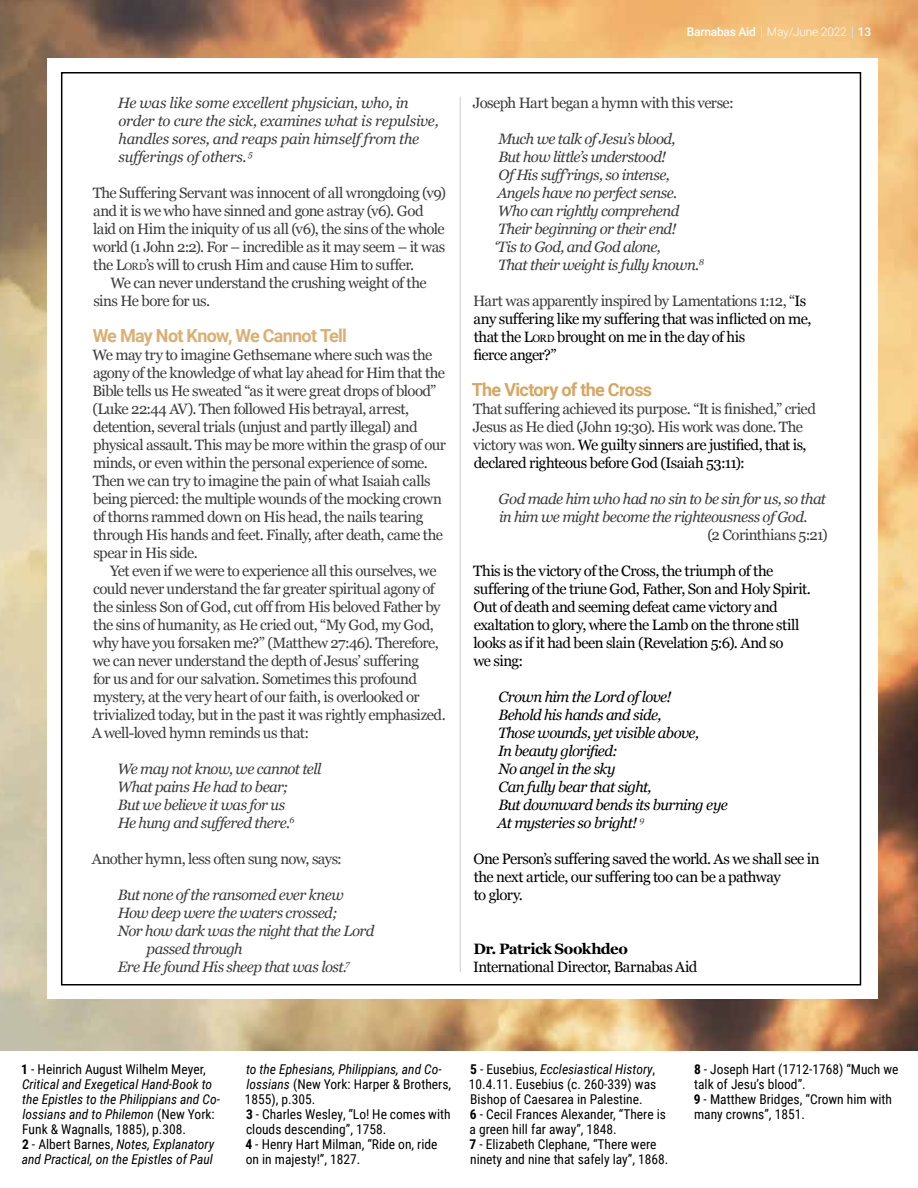
<style>
.page{position:relative;width:918px;height:1188px;background:#fff}
.page>*{position:absolute;margin:0;border:0;box-sizing:border-box;transform-origin:0 0}
.t1{font:700 18px "Roboto";letter-spacing:-.04em;color:#dbaf72}
.t2{font:700 18px "Roboto";letter-spacing:-.04em;color:#d7a762}
.t3{font:15px/18px "Georgia";letter-spacing:-.035em;color:#3c3c3b}
.t4{font:italic 15px/18px "Georgia";letter-spacing:-.04em;color:#3c3c3b}
.t5{font:15px/18px "Georgia";letter-spacing:-.035em;color:#000}
.t6{font:italic 15px/18px "Georgia";letter-spacing:-.04em;color:#000}
.t7{font:italic 15px/18px "Georgia";letter-spacing:-.02em;color:#3c3c3b}
.t8{font:700 15px "Georgia";letter-spacing:-.03em;color:#000}
.t9{font:13.5px/15px "Roboto Condensed";color:#000}
.t10{font:italic 13.5px/15px "Roboto Condensed";color:#000}
.t11{font:500 12px "Roboto";letter-spacing:-.02em;color:#fff}
.s1{font-size:10.5px}
.s2{font-style:inherit}
.s3{font-weight:300}
.s4{color:#3c3c3b}
.s5{color:#000}
.s6{font-weight:700;font-style:normal}
.s7{font-style:normal}
.s8{font-style:italic}
.s9{font-weight:700}
</style>
<div class="page">
<img style="left:0;top:0;width:918px;height:1051px">
<div style="left:47px;top:58px;width:830px;height:941px;background:#fff"></div>
<hr style="left:460px;top:97px;width:1px;height:875px;background:#dadada">
<p class="t7" style="left:118px;top:93px;width:322px">He was like some excellent physician, who, in order to cure the sick, examines what is repulsive, handles sores, and reaps pain himself from the sufferings of others. <sup>5</sup></p>
<p class="t3" style="left:93px;top:183px;width:355px">The Suffering Servant was innocent of all wrongdoing (v9) and it is we who have sinned and gone astray (v6). God laid on Him the iniquity of us all (v6), the sins of the whole world (1 John 2:2). For – incredible as it may seem – it was the L<span class="s1">ORD</span><span class="s2">’</span>s will to crush Him and cause Him to suffer.</p>
<p class="t3" style="left:93px;top:273px;width:335px;text-indent:17px">We can never understand the crushing weight of the sins He bore for us.</p>
<p class="t1" style="left:93px;top:323px;width:256px">We May Not Know, We Cannot Tell</p>
<p class="t3" style="left:92px;top:345px;width:355px">We may try to imagine Gethsemane where such was the agony of the knowledge of what lay ahead for Him that the Bible tells us He sweated “as it were great drops of blood” (Luke 22:44 AV). Then followed His betrayal, arrest, detention, several trials (unjust and partly illegal) and physical assault. This may be more within the grasp of our minds, or even within the personal experience of some.<br>Then we can try to imagine the pain of what Isaiah calls being pierced: the multiple wounds of the mocking crown of thorns rammed down on His head, the nails tearing through His hands and feet. Finally, after death, came the spear in His side.</p>
<p class="t3" style="left:92px;top:561px;width:356px;text-indent:18px">Yet even if we were to experience all this ourselves, we could never understand the far greater spiritual agony of the sinless Son of God, cut off from His beloved Father by the sins of humanity, as He cried out, “My God, my God, why have you forsaken me?” (Matthew 27:46). Therefore, we can never understand the depth of Jesus’ suffering<br>for us and for our salvation. Sometimes this profound mystery, at the very heart of our faith, is overlooked or trivialized today, but in the past it was rightly emphasized.<br>A well-loved hymn reminds us that:</p>
<p class="t4" style="left:117px;top:759px;width:205px">We may not know, we cannot tell<br>What pains He had to bear;<br>But we believe it was for us<br>He hung and suffered there.<sup>6</sup></p>
<p class="t3" style="left:92px;top:849px;width:252px">Another hymn, less often sung now, says:</p>
<p class="t4" style="left:118px;top:885px;width:227px">But none of the ransomed ever knew</p>
<p class="t4" style="left:118px;top:903px;width:221px">How deep were the waters crossed;</p>
<p class="t4" style="left:118px;top:921px;width:258px">Nor how dark was the night that the Lord</p>
<p class="t4" style="left:147px;top:939px;width:98px">passed through</p>
<p class="t4" style="left:118px;top:957px;width:234px">Ere He found His sheep that was lost.<sup>7</sup></p>
<p class="t11" style="left:687px;top:23px;width:186px">Barnabas Aid <span class="s3">May/June 2022</span> 13</p>
<p class="t3" style="left:473px;top:93px;width:262px">Joseph Hart began a hymn with this verse:</p>
<p class="t4" style="left:495px;top:129px;width:211px">Much we talk of Jesu’s blood,<br>But how little’s understood!<br>Of His suff’rings, so intense,<br>Angels have no perfect sense.<br>Who can rightly comprehend<br>Their beginning or their end!<br>‘Tis to God, and God alone,<br>That their weight is fully known.<sup>8</sup></p>
<p class="t5" style="left:473px;top:291px;width:340px"><span class="s4">Hart was apparently inspired by Lamentations 1:12, “</span>Is any suffering like my suffering that was inflicted on me, that the <span class="s2">L</span><span class="s1">ORD</span> brought on me in the day of his<br>fierce anger?”</p>
<p class="t2" style="left:472px;top:377px;width:182px">The Victory of the Cross</p>
<p class="t3" style="left:473px;top:399px;width:345px">That suffering achieved its purpose. “It is finished,” cried Jesus as He died (John 19:30). His work was done. The victory was won. <span class="s5">We guilty sinners are justified, that is, declared righteous before God (Isaiah 53:11):</span></p>
<p class="t4" style="left:499px;top:489px;width:329px">God made him who had no sin to be sin for us, so that in him we might become the righteousness of God.</p>
<p class="t3" style="left:707px;top:525px;width:122px">(2 Corinthians 5:21)</p>
<p class="t5" style="left:473px;top:561px;width:339px">This is the victory of the Cross, the triumph of the suffering of the triune God, Father, Son and Holy Spirit.<br>Out of death and seeming defeat came victory and exaltation to glory, where the Lamb on the throne still looks as if it had been slain (Revelation 5:6). And so<br>we sing:</p>
<p class="t6" style="left:497px;top:687px;width:232px">Crown him the Lord of love!<br>Behold his hands and side,<br>Those wounds, yet visible above,<br>In beauty glorified:<br>No angel in the sky<br>Can fully bear that sight,<br>But downward bends its burning eye<br>At mysteries so bright! <sup>9</sup></p>
<p class="t5" style="left:473px;top:849px;width:348px">One Person’s suffering saved the world. As we shall see in the next article, our suffering too can be a pathway<br>to glory.</p>
<p class="t8" style="left:473px;top:938px;width:156px">Dr. Patrick Sookhdeo</p>
<p class="t5" style="left:473px;top:957px;width:226px">International Director, Barnabas Aid</p>
<p class="t10" style="left:21px;top:1061px;width:200px"><span class="s6">1</span> <span class="s7">- Heinrich August Wilhelm Meyer, </span>Critical and Exegetical Hand-Book to the Epistles to the Philippians and Co&shy;lossians and to Philemon <span class="s7">(New York:<br>Funk &amp; Wagnalls, 1885), p.308.<br></span><span class="s6">2</span> <span class="s7">- Albert Barnes,</span> Notes, Explanatory and Practical, on the Epistles of Paul</p>
<p class="t9" style="left:245px;top:1061px;width:208px"><span class="s8">to the Ephesians, Philippians, and Co&shy;lossians</span> (New York: Harper &amp; Brothers,<br>1855), p.305.<br><span class="s9">3</span> - Charles Wesley, “Lo! He comes with clouds descending”, 1758.<br><span class="s9">4</span> - Henry Hart Milman, “Ride on, ride on in majesty!”, 1827.</p>
<p class="t9" style="left:469px;top:1061px;width:201px"><span class="s9">5</span> - Eusebius, <span class="s8">Ecclesiastical History</span>, 10.4.11. Eusebius (c. 260-339) was Bishop of Caesarea in Palestine.<br><span class="s9">6</span> - Cecil Frances Alexander, “There is a green hill far away”, 1848.<br><span class="s9">7</span> - Elizabeth Clephane, “There were ninety and nine that safely lay”, 1868.</p>
<p class="t9" style="left:694px;top:1061px;width:206px"><span class="s9">8</span> - Joseph Hart (1712-1768) “Much we talk of Jesu’s blood”.<br><span class="s9">9</span> - Matthew Bridges, “Crown him with many crowns”, 1851.</p>
</div>
